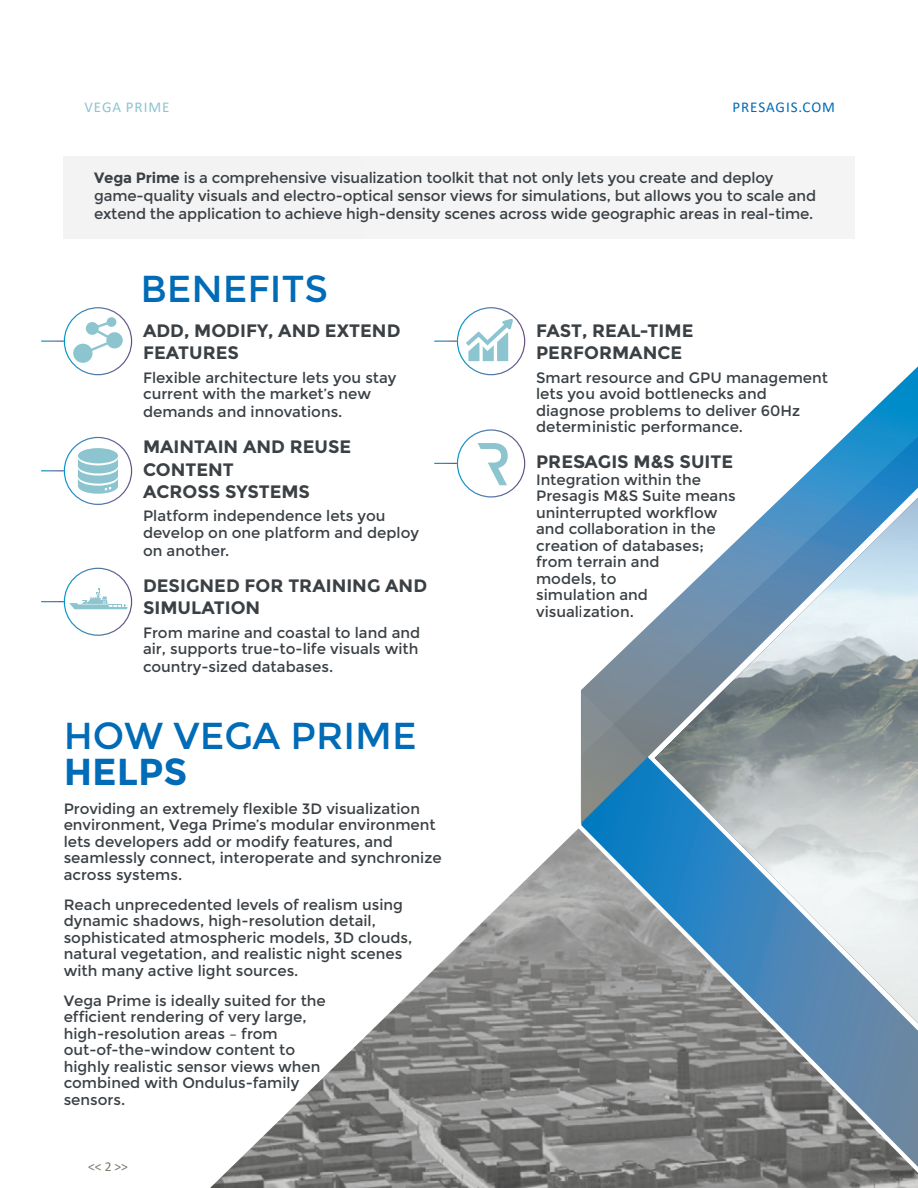
<style>
.page{position:relative;width:918px;height:1188px;background:#fff}
.page>*{position:absolute;margin:0;border:0;box-sizing:border-box;transform-origin:0 0}
.t1{font:37.5px "Montserrat";color:#006bb6}
.t2{font:700 37.5px "Montserrat";color:#006bb6}
.t3{font:700 18px/22.5px "Montserrat";color:#3a4044}
.t4{font:15px/16.5px "Montserrat";color:#3a4044}
.t5{font:15px "Calibri";letter-spacing:.065em;color:#006bb6}
.t6{font:15px "Calibri";letter-spacing:.065em;color:#8cc4cf}
.t7{font:13.5px "Calibri";color:#78776a}
.s1{font-weight:700}
</style>
<div class="page">
<img style="left:210px;top:828px;width:708px;height:360px">
<img style="left:655px;top:755px;width:263px;height:268px">
<svg style="left:434px;top:341px;width:23px;height:1px"></svg>
<div style="left:457px;top:307px;width:68px;height:68px;border:1px solid #fff;border-radius:50%"></div>
<svg style="left:466px;top:319px;width:47px;height:42px"></svg>
<svg style="left:41px;top:470px;width:23px;height:1px"></svg>
<div style="left:64px;top:437px;width:68px;height:68px;border:1px solid #fff;border-radius:50%"></div>
<svg style="left:78px;top:448px;width:40px;height:46px;background:#a5d0d9"></svg>
<div style="left:64px;top:156px;width:790px;height:83px;background:#f4f4f4"></div>
<svg style="left:581px;top:366px;width:337px;height:389px"></svg>
<svg style="left:580px;top:690px;width:66px;height:133px;background:#68889a"></svg>
<svg style="left:434px;top:463px;width:23px;height:1px"></svg>
<div style="left:457px;top:429px;width:68px;height:69px;border:1px solid #fff;border-radius:50%"></div>
<svg style="left:478px;top:443px;width:30px;height:42px"></svg>
<svg style="left:41px;top:341px;width:23px;height:1px"></svg>
<div style="left:64px;top:307px;width:68px;height:68px;border:1px solid #fff;border-radius:50%"></div>
<svg style="left:77px;top:319px;width:43px;height:32px"></svg>
<div style="left:73px;top:344px;width:20px;height:19px;background:#8cc4cf;border-radius:50%"></div>
<div style="left:106px;top:332px;width:17px;height:16px;background:#8cc4cf;border-radius:50%"></div>
<div style="left:86px;top:322px;width:13px;height:13px;background:#8cc4cf;border-radius:50%"></div>
<div style="left:107px;top:317px;width:9px;height:10px;background:#8cc4cf;border-radius:50%"></div>
<div style="left:64px;top:568px;width:68px;height:68px;border:1px solid #fff;border-radius:50%"></div>
<svg style="left:41px;top:588px;width:87px;height:22px"></svg>
<p class="t6" style="left:84px;top:96px;width:87px">VEGA PRIME</p>
<p class="t5" style="left:732px;top:96px;width:104px">PRESAGIS.COM</p>
<p class="t4" style="left:94px;top:169px;width:724px;line-height:18px"><span class="s1">Vega Prime</span> is a comprehensive visualization toolkit that not only lets you create and deploy game-quality visuals and electro-optical sensor views for simulations, but allows you to scale and extend the application to achieve high-density scenes across wide geographic areas in real-time.</p>
<h1 class="t1" style="left:140px;top:267px;width:189px">BENEFITS</h1>
<p class="t3" style="left:143px;top:319px;width:259px">ADD, MODIFY, AND EXTEND<br>FEATURES</p>
<p class="t4" style="left:143px;top:369px;width:255px">Flexible architecture lets you stay current with the market’s new</p>
<p class="t4" style="left:143px;top:404px;width:201px">demands and innovations.</p>
<p class="t3" style="left:143px;top:436px;width:210px">MAINTAIN AND REUSE<br>CONTENT<br>ACROSS SYSTEMS</p>
<p class="t4" style="left:143px;top:508px;width:277px">Platform independence lets you develop on one platform and deploy</p>
<p class="t4" style="left:143px;top:543px;width:88px">on another.</p>
<p class="t3" style="left:143px;top:574px;width:286px">DESIGNED FOR TRAINING AND<br>SIMULATION</p>
<p class="t4" style="left:143px;top:624px;width:279px">From marine and coastal to land and air, supports true-to-life visuals with</p>
<p class="t4" style="left:143px;top:659px;width:192px">country-sized databases.</p>
<h1 class="t1" style="left:64px;top:714px;width:354px">HOW VEGA PRIME</h1>
<h1 class="t2" style="left:64px;top:749px;width:125px">HELPS</h1>
<p class="t4" style="left:64px;top:801px;width:380px">Providing an extremely flexible 3D visualization environment, Vega Prime’s modular environment lets developers add or modify features, and seamlessly connect, interoperate and synchronize across systems.</p>
<p class="t4" style="left:64px;top:897px;width:350px">Reach unprecedented levels of realism using dynamic shadows, high-resolution detail, sophisticated atmospheric models, 3D clouds, natural vegetation, and realistic night scenes with many active light sources.</p>
<p class="t4" style="left:64px;top:993px;width:264px">Vega Prime is ideally suited for the efficient rendering of very large, high-resolution areas – from out-of-the-window content to highly realistic sensor views when combined with Ondulus-family sensors.</p>
<p class="t7" style="left:88px;top:1157px;width:41px">&lt;&lt; 2 &gt;&gt;</p>
<p class="t3" style="left:536px;top:319px;width:159px">FAST, REAL-TIME<br>PERFORMANCE</p>
<p class="t4" style="left:536px;top:369px;width:293px">Smart resource and GPU management lets you avoid bottlenecks and diagnose problems to deliver 60Hz deterministic performance.</p>
<p class="t3" style="left:536px;top:451px;width:199px">PRESAGIS M&amp;S SUITE</p>
<p class="t4" style="left:536px;top:471px;width:201px">Integration within the<br>Presagis M&amp;S Suite means uninterrupted workflow and collaboration in the creation of databases; from terrain and<br>models, to<br>simulation and visualization.</p>
</div>
